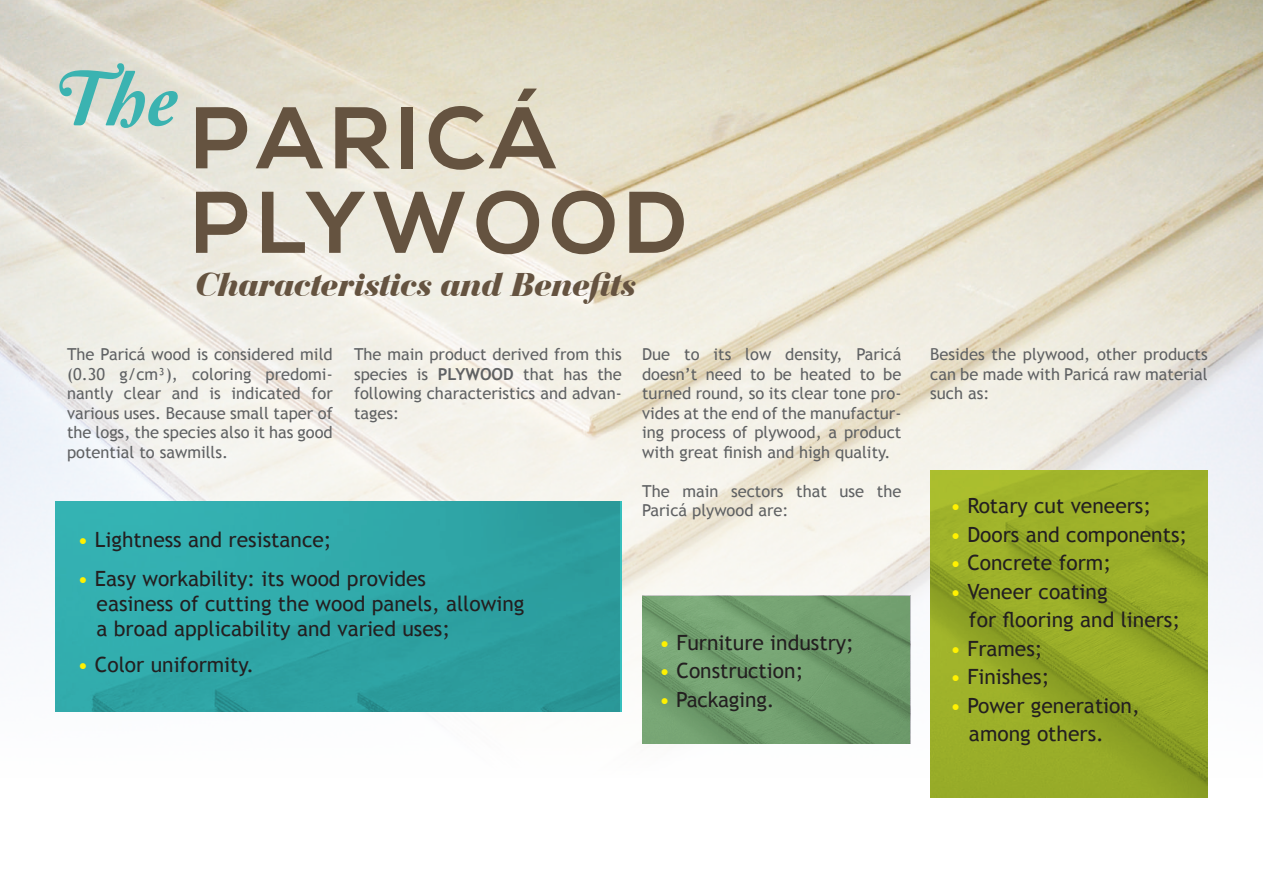
<style>
.page{position:relative;width:1263px;height:893px;background:#fff}
.page>*{position:absolute;margin:0;border:0;box-sizing:border-box;transform-origin:0 0}
.t1{font:700 87.3px/84.4px "Nexa";letter-spacing:.08em;color:#655340}
.t2{font:80.55px "Amperzand";color:#3bb3b1}
.t3{font:italic 900 34.35px "Bauer Bodoni BT";color:#655340}
.t4{font:21px/25.5px "Trebuchet MS";color:#231f20}
.t5{font:16.5px/19.5px "Trebuchet MS";color:#5f6163;text-align:justify}
.s1{font-weight:700}
.s2{color:#fff101}
</style>
<div class="page">
<img style="left:0;top:0;width:1263px;height:798px">
<img style="left:642px;top:596px;width:268px;height:148px">
<img style="left:930px;top:470px;width:278px;height:327px">
<img style="left:55px;top:502px;width:565px;height:210px">
<h2 class="t2" style="left:55px;top:57px;width:124px">The</h2>
<h1 class="t1" style="left:192px;top:99px;width:497px">PARICÁ<br>PLYWOOD</h1>
<h3 class="t3" style="left:196px;top:263px;width:442px">Characteristics and Benefits</h3>
<p class="t5" style="left:67px;top:345px;width:267px">The Paricá wood is considered mild (0.30 g/cm³), coloring predomi&shy;nantly clear and is indicated for various uses. Because small taper of the logs, the species also it has good potential to sawmills.</p>
<p class="t5" style="left:354px;top:345px;width:269px">The main product derived from this species is <span class="s1">PLYWOOD</span> that has the following characteristics and advan&shy;tages:</p>
<p class="t4" style="left:78px;top:527px;width:255px"><span class="s2">•</span> Lightness and resistance;</p>
<p class="t4" style="left:97px;top:566px;width:429px;text-indent:-19px"><span class="s2">•</span> Easy workability: its wood provides<br>easiness of cutting the wood panels, allowing a broad applicability and varied uses;</p>
<p class="t4" style="left:78px;top:652px;width:178px"><span class="s2">•</span> Color uniformity.</p>
<p class="t5" style="left:642px;top:345px;width:261px">Due to its low density, Paricá doesn’t need to be heated to be turned round, so its clear tone pro&shy;vides at the end of the manufactur&shy;ing process of plywood, a product with great finish and high quality.</p>
<p class="t5" style="left:642px;top:481px;width:261px">The main sectors that use the<br>Paricá plywood are:</p>
<p class="t4" style="left:659px;top:630px;width:196px"><span class="s2">•</span> Furniture industry;</p>
<p class="t4" style="left:659px;top:658px;width:146px"><span class="s2">•</span> Construction;</p>
<p class="t4" style="left:659px;top:687px;width:117px"><span class="s2">•</span> Packaging.</p>
<p class="t5" style="left:930px;top:345px;width:279px">Besides the plywood, other products can be made with Paricá raw material such as:</p>
<p class="t4" style="left:950px;top:493px;width:203px"><span class="s2">•</span> Rotary cut veneers;</p>
<p class="t4" style="left:950px;top:522px;width:239px"><span class="s2">•</span> Doors and components;</p>
<p class="t4" style="left:950px;top:550px;width:163px"><span class="s2">•</span> Concrete form;</p>
<p class="t4" style="left:969px;top:577px;width:213px;line-height:28.5px;text-indent:-19px"><span class="s2">•</span> Veneer coating<br>for flooring and liners;</p>
<p class="t4" style="left:950px;top:636px;width:94px"><span class="s2">•</span> Frames;</p>
<p class="t4" style="left:950px;top:664px;width:101px"><span class="s2">•</span> Finishes;</p>
<p class="t4" style="left:969px;top:691px;width:172px;line-height:28.5px;text-indent:-19px"><span class="s2">•</span> Power generation, among others.</p>
</div>
